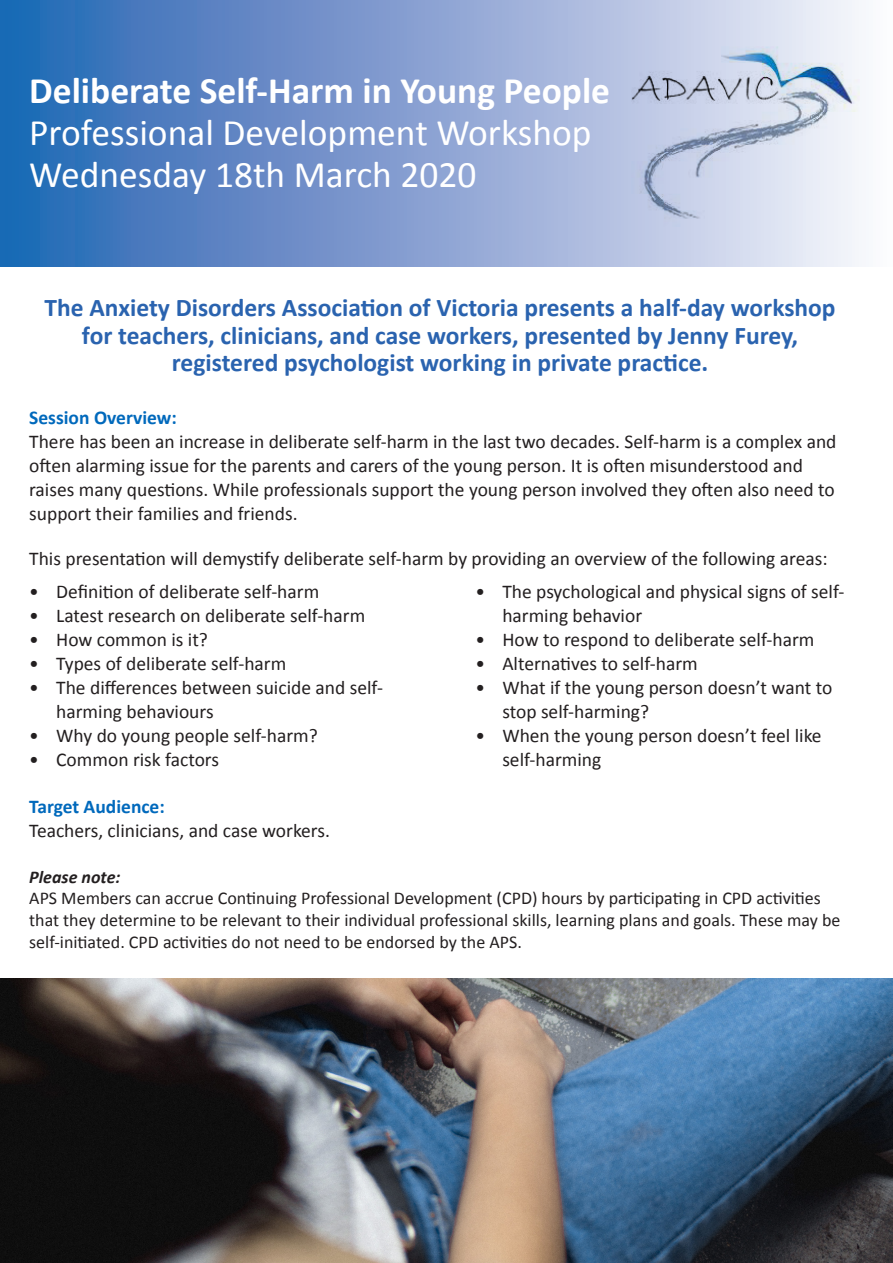
<style>
.page{position:relative;width:893px;height:1263px;background:#fff}
.page>*{position:absolute;margin:0;border:0;box-sizing:border-box;transform-origin:0 0}
.t1{font:700 37.5px/42px "Calibri";color:#fff}
.t2{font:37.5px "Calibri";color:#fff}
.t3{font:700 25.5px "Calibri";color:#2a63af}
.t4{font:19.5px/24px "Calibri";color:#231f20}
.t5{font:700 19.5px "Calibri";color:#0069bc}
.t6{font:18px/21.6px "Calibri";color:#231f20}
.t7{font:italic 700 18px "Calibri";color:#231f20}
.s1{font-weight:400}
</style>
<div class="page">
<div style="left:1px;top:1px;width:892px;height:266px;background:linear-gradient(to right,#225fb1,#fcf4fb)"></div>
<img style="left:615px;top:31px;width:253px;height:206px">
<img style="left:1px;top:978px;width:892px;height:285px">
<p class="t1" style="left:29px;top:70px;width:582px">Deliberate Self-Harm in Young People<br><span class="s1">Professional Development Workshop</span></p>
<p class="t2" style="left:29px;top:151px;width:449px">Wednesday 18th March 2020</p>
<p class="t3" style="left:45px;top:291px;width:792px">The Anxiety Disorders Association of Victoria presents a half-day workshop</p>
<p class="t3" style="left:82px;top:319px;width:718px">for teachers, clinicians, and case workers, presented by Jenny Furey,</p>
<p class="t3" style="left:172px;top:346px;width:538px">registered psychologist working in private practice.</p>
<p class="t5" style="left:29px;top:405px;width:149px">Session Overview:</p>
<p class="t4" style="left:29px;top:429px;width:809px">There has been an increase in deliberate self-harm in the last two decades. Self-harm is a complex and often alarming issue for the parents and carers of the young person. It is often misunderstood and raises many questions. While professionals support the young person involved they often also need to support their families and friends.</p>
<p class="t4" style="left:29px;top:546px;width:800px">This presentation will demystify deliberate self-harm by providing an overview of the following areas:</p>
<p class="t4" style="left:29px;top:580px;width:292px">• Definition of deliberate self-harm</p>
<p class="t4" style="left:29px;top:604px;width:337px">• Latest research on deliberate self-harm</p>
<p class="t4" style="left:29px;top:628px;width:180px">• How common is it?</p>
<p class="t4" style="left:29px;top:652px;width:259px">• Types of deliberate self-harm</p>
<p class="t4" style="left:56px;top:676px;width:328px;text-indent:-27px">• The differences between suicide and self&shy;harming behaviours</p>
<p class="t4" style="left:29px;top:724px;width:290px">• Why do young people self-harm?</p>
<p class="t4" style="left:29px;top:748px;width:191px">• Common risk factors</p>
<p class="t5" style="left:29px;top:794px;width:137px">Target Audience:</p>
<p class="t4" style="left:29px;top:819px;width:302px">Teachers, clinicians, and case workers.</p>
<p class="t7" style="left:29px;top:865px;width:93px">Please note:</p>
<p class="t6" style="left:29px;top:888px;width:813px">APS Members can accrue Continuing Professional Development (CPD) hours by participating in CPD activities that they determine to be relevant to their individual professional skills, learning plans and goals. These may be self-initiated. CPD activities do not need to be endorsed by the APS.</p>
<p class="t4" style="left:502px;top:580px;width:344px;text-indent:-27px">• The psychological and physical signs of self&shy;harming behavior</p>
<p class="t4" style="left:475px;top:628px;width:341px">• How to respond to deliberate self-harm</p>
<p class="t4" style="left:475px;top:652px;width:224px">• Alternatives to self-harm</p>
<p class="t4" style="left:502px;top:676px;width:331px;text-indent:-27px">• What if the young person doesn’t want to stop self-harming?</p>
<p class="t4" style="left:502px;top:724px;width:321px;text-indent:-27px">• When the young person doesn’t feel like self-harming</p>
</div>
